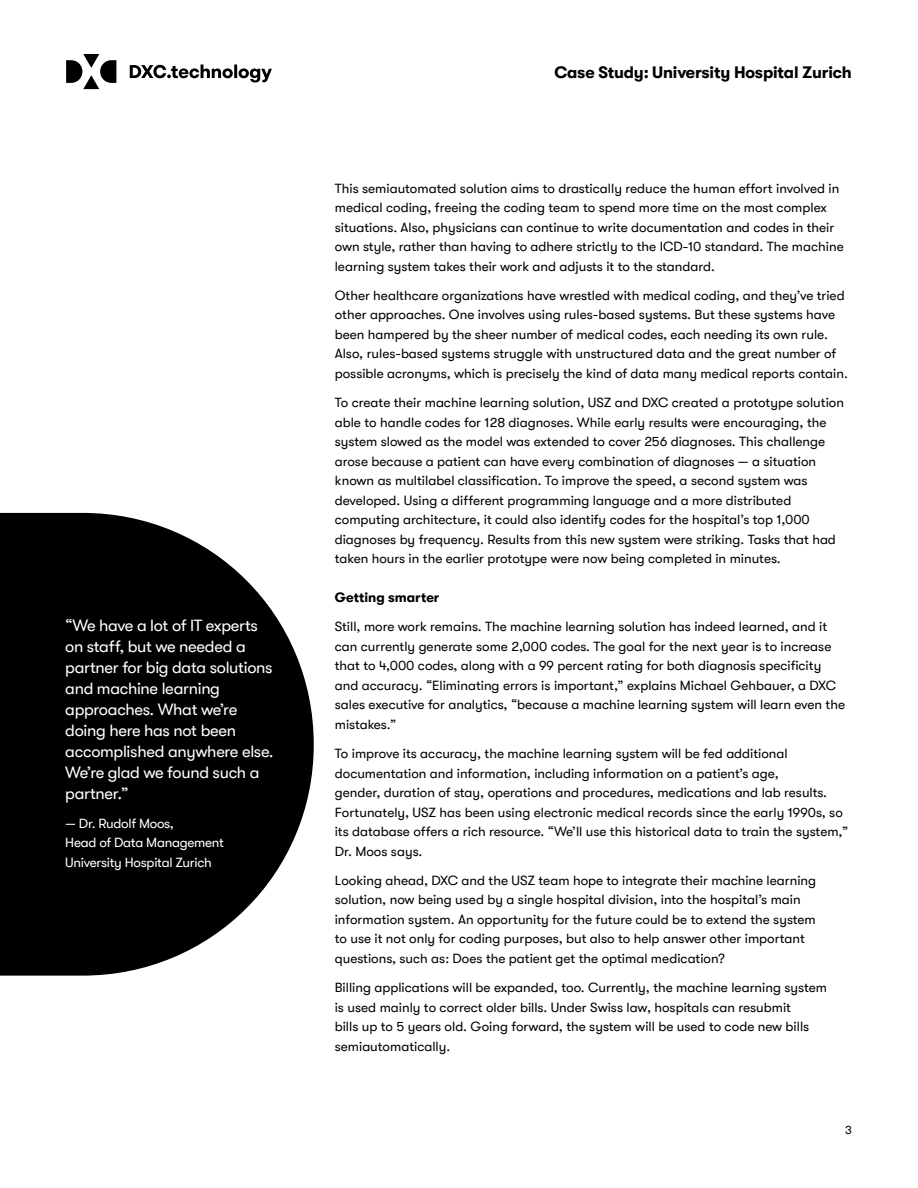
<style>
.page{position:relative;width:918px;height:1188px;background:#fff}
.page>*{position:absolute;margin:0;border:0;box-sizing:border-box;transform-origin:0 0}
.t1{font:16.5px/21px "GT Walsheim Pro";letter-spacing:-.02em;color:#fff}
.t2{font:700 16.5px "GT Walsheim Pro";letter-spacing:-.01em;color:#000}
.t3{font:13.5px/19.5px "GT Walsheim Pro";color:#000}
.t4{font:13.5px/19.5px "GT Walsheim Pro";letter-spacing:-.02em;color:#fff}
.t5{font:700 13.5px "GT Walsheim Pro";color:#000}
.t6{font:12px "GT Walsheim Pro";color:#000}
</style>
<div class="page">
<svg style="left:66px;top:54px;width:206px;height:35px"></svg>
<svg style="left:0;top:513px;width:314px;height:463px;fill:#000"></svg>
<p class="t1" style="left:65px;top:615px;width:210px">“We have a lot of IT experts on staff, but we needed a partner for big data solutions and machine learning approaches. What we’re doing here has not been accomplished anywhere else.<br>We’re glad we found such a partner.”</p>
<p class="t4" style="left:65px;top:814px;width:160px">— Dr. Rudolf Moos,<br>Head of Data Management<br>University Hospital Zurich</p>
<p class="t2" style="left:554px;top:63px;width:299px">Case Study: University Hospital Zurich</p>
<p class="t3" style="left:335px;top:178px;width:510px">This semiautomated solution aims to drastically reduce the human effort involved in medical coding, freeing the coding team to spend more time on the most complex situations. Also, physicians can continue to write documentation and codes in their own style, rather than having to adhere strictly to the ICD-10 standard. The machine learning system takes their work and adjusts it to the standard.</p>
<p class="t3" style="left:335px;top:286px;width:515px">Other healthcare organizations have wrestled with medical coding, and they’ve tried other approaches. One involves using rules-based systems. But these systems have been hampered by the sheer number of medical codes, each needing its own rule.<br>Also, rules-based systems struggle with unstructured data and the great number of possible acronyms, which is precisely the kind of data many medical reports contain.</p>
<p class="t3" style="left:335px;top:393px;width:511px">To create their machine learning solution, USZ and DXC created a prototype solution able to handle codes for 128 diagnoses. While early results were encouraging, the system slowed as the model was extended to cover 256 diagnoses. This challenge arose because a patient can have every combination of diagnoses — a situation known as multilabel classification. To improve the speed, a second system was developed. Using a different programming language and a more distributed computing architecture, it could also identify codes for the hospital’s top 1,000 diagnoses by frequency. Results from this new system were striking. Tasks that had taken hours in the earlier prototype were now being completed in minutes.</p>
<p class="t5" style="left:335px;top:590px;width:106px">Getting smarter</p>
<p class="t3" style="left:335px;top:617px;width:512px">Still, more work remains. The machine learning solution has indeed learned, and it can currently generate some 2,000 codes. The goal for the next year is to increase that to 4,000 codes, along with a 99 percent rating for both diagnosis specificity and accuracy. “Eliminating errors is important,” explains Michael Gehbauer, a DXC sales executive for analytics, “because a machine learning system will learn even the mistakes.”</p>
<p class="t3" style="left:335px;top:744px;width:515px">To improve its accuracy, the machine learning system will be fed additional documentation and information, including information on a patient’s age,<br>gender, duration of stay, operations and procedures, medications and lab results.<br>Fortunately, USZ has been using electronic medical records since the early 1990s, so its database offers a rich resource. “We’ll use this historical data to train the system,” Dr. Moos says.</p>
<p class="t3" style="left:335px;top:871px;width:483px">Looking ahead, DXC and the USZ team hope to integrate their machine learning solution, now being used by a single hospital division, into the hospital’s main information system. An opportunity for the future could be to extend the system to use it not only for coding purposes, but also to help answer other important questions, such as: Does the patient get the optimal medication?</p>
<p class="t3" style="left:335px;top:978px;width:494px">Billing applications will be expanded, too. Currently, the machine learning system is used mainly to correct older bills. Under Swiss law, hospitals can resubmit<br>bills up to 5 years old. Going forward, the system will be used to code new bills semiautomatically.</p>
<p class="t6" style="left:845px;top:1123px;width:8px">3</p>
</div>
